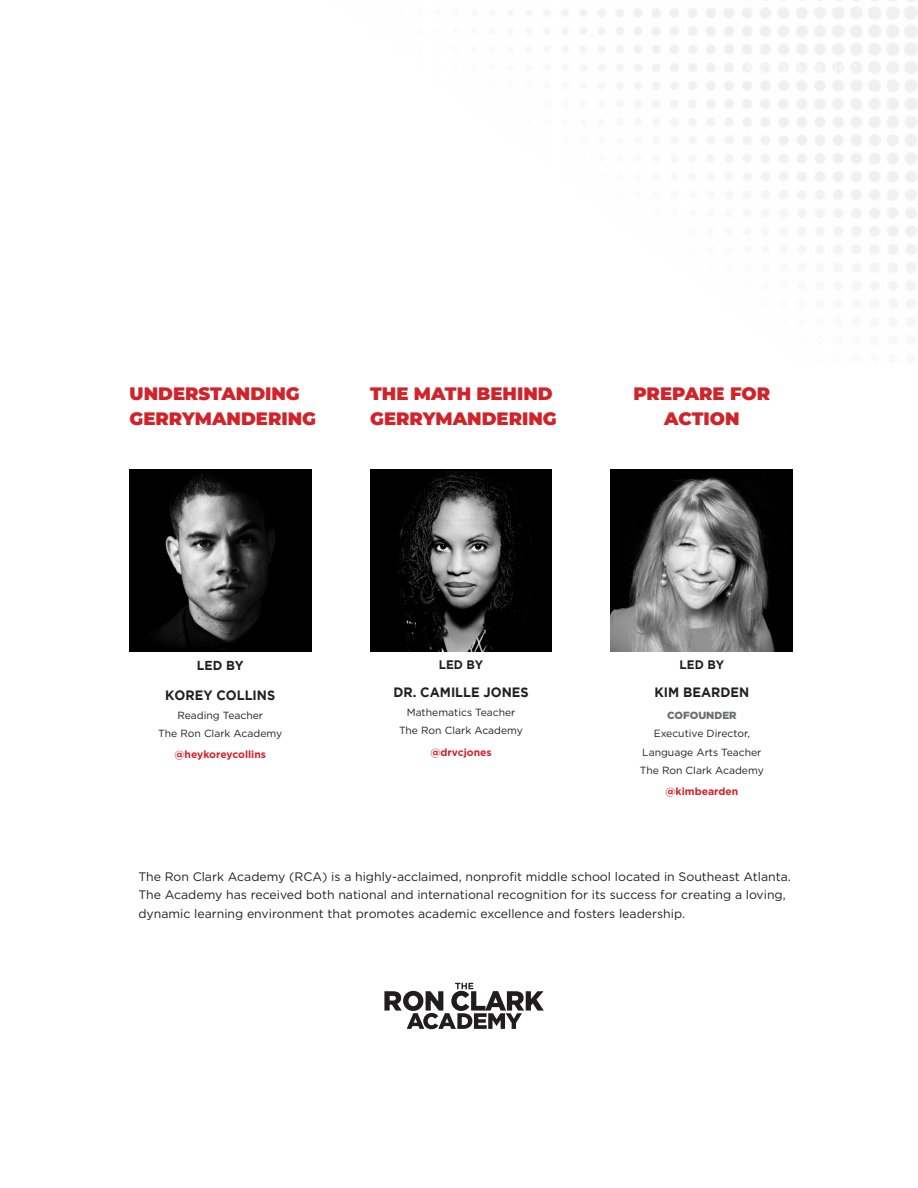
<style>
.page{position:relative;width:918px;height:1188px;background:#fff}
.page>*{position:absolute;margin:0;border:0;box-sizing:border-box;transform-origin:0 0}
.t1{font:900 18px/24.6px "Montserrat";color:#d1232a}
.t2{font:700 13.5px "Gotham";color:#231f20;scale:.95 1}
.t3{font:700 12.9px "Gotham";color:#231f20;scale:.95 1}
.t4{font:12.3px "Gotham";color:#231f20}
.t5{font:700 12.3px "Gotham";color:#231f20;scale:.95 1}
.t6{font:10.35px "Gotham";color:#231f20}
.t7{font:700 10.35px "Gotham";color:#d1232a}
.t8{font:900 10.35px "Gotham";color:#6c6d70}
</style>
<div class="page">
<img style="left:129px;top:469px;width:182px;height:182px">
<img style="left:370px;top:469px;width:182px;height:182px">
<img style="left:611px;top:469px;width:182px;height:182px">
<svg style="left:384px;top:983px;width:160px;height:46px"></svg>
<p class="t1" style="left:130px;top:381px;width:188px">UNDERSTANDING<br>GERRYMANDERING</p>
<p class="t1" style="left:370px;top:381px;width:188px">THE MATH BEHIND<br>GERRYMANDERING</p>
<p class="t1" style="left:633px;top:381px;width:138px">PREPARE FOR</p>
<p class="t1" style="left:664px;top:405px;width:77px">ACTION</p>
<p class="t3" style="left:197px;top:658px;width:51px">LED BY</p>
<p class="t2" style="left:165px;top:687px;width:117px">KOREY COLLINS</p>
<p class="t6" style="left:177px;top:708px;width:87px">Reading Teacher</p>
<p class="t6" style="left:158px;top:727px;width:126px">The Ron Clark Academy</p>
<p class="t7" style="left:174px;top:748px;width:93px">@heykoreycollins</p>
<p class="t5" style="left:439px;top:658px;width:48px">LED BY</p>
<p class="t2" style="left:393px;top:685px;width:144px">DR. CAMILLE JONES</p>
<p class="t6" style="left:407px;top:705px;width:110px">Mathematics Teacher</p>
<p class="t6" style="left:399px;top:724px;width:126px">The Ron Clark Academy</p>
<p class="t7" style="left:430px;top:745px;width:63px">@drvcjones</p>
<p class="t5" style="left:680px;top:658px;width:48px">LED BY</p>
<p class="t2" style="left:655px;top:685px;width:101px">KIM BEARDEN</p>
<p class="t8" style="left:667px;top:708px;width:71px">COFOUNDER</p>
<p class="t6" style="left:654px;top:727px;width:98px">Executive Director,</p>
<p class="t6" style="left:642px;top:745px;width:121px">Language Arts Teacher</p>
<p class="t6" style="left:640px;top:764px;width:126px">The Ron Clark Academy</p>
<p class="t7" style="left:665px;top:785px;width:74px">@kimbearden</p>
<p class="t4" style="left:138px;top:869px;width:654px">The Ron Clark Academy (RCA) is a highly-acclaimed, nonprofit middle school located in Southeast Atlanta.</p>
<p class="t4" style="left:138px;top:887px;width:649px">The Academy has received both national and international recognition for its success for creating a loving,</p>
<p class="t4" style="left:138px;top:906px;width:548px">dynamic learning environment that promotes academic excellence and fosters leadership.</p>
</div>
